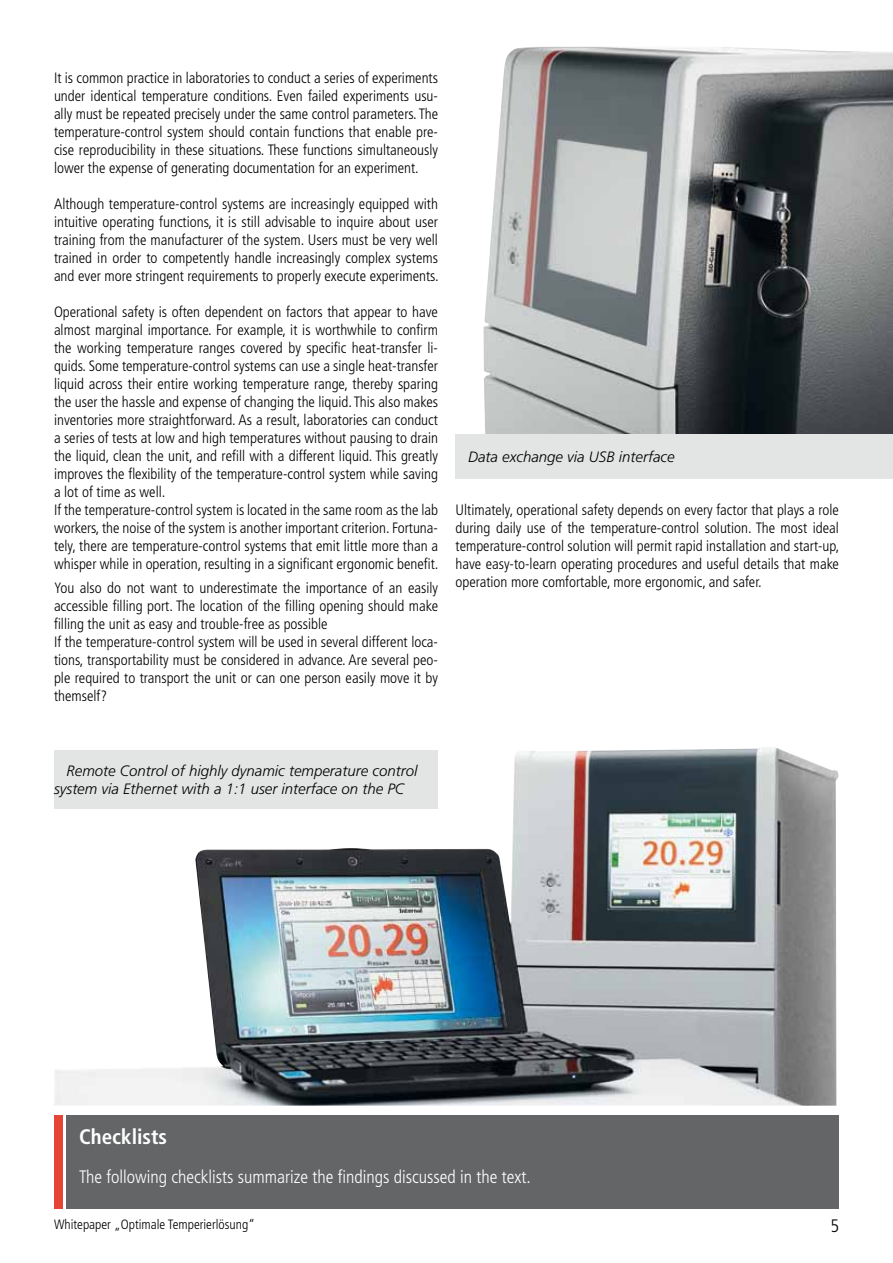
<style>
.page{position:relative;width:893px;height:1263px;background:#fff}
.page>*{position:absolute;margin:0;border:0;box-sizing:border-box;transform-origin:0 0}
.t1{font:700 condensed 21px "Frutiger LT Std";color:#fff}
.t2{font:300 condensed 18px "Frutiger LT Std";color:#fff}
.t3{font:300 condensed 18px "Frutiger LT Std";color:#000}
.t4{font:300 condensed 15px/18px "Frutiger LT Std";color:#000;text-align:justify}
.t5{font:italic 300 15px/18px "Frutiger LT Std";color:#000}
.t6{font:300 condensed 13.5px "Frutiger LT Std";color:#000}
</style>
<div class="page">
<img style="left:483px;top:46px;width:410px;height:388px">
<div style="left:66px;top:1115px;width:773px;height:94px;background:#646567"></div>
<div style="left:55px;top:1115px;width:8px;height:94px;background:#e64435"></div>
<img style="left:54px;top:747px;width:785px;height:359px">
<div style="left:455px;top:434px;width:438px;height:44px;background:#e3e4e4"></div>
<div style="left:54px;top:750px;width:383px;height:59px;background:#e3e4e4"></div>
<p class="t4" style="left:54px;top:69px;width:386px">It is common practice in laboratories to conduct a series of experiments under identical temperature conditions. Even failed experiments usu&shy;ally must be repeated precisely under the same control parameters. The temperature-control system should contain functions that enable pre&shy;cise reproducibility in these situations. These functions simultaneously lower the expense of generating documentation for an experiment.</p>
<p class="t4" style="left:54px;top:195px;width:386px">Although temperature-control systems are increasingly equipped with intuitive operating functions, it is still advisable to inquire about user training from the manufacturer of the system. Users must be very well trained in order to competently handle increasingly complex systems and ever more stringent requirements to properly execute experiments.</p>
<p class="t4" style="left:54px;top:303px;width:386px;text-align:left">Operational safety is often dependent on factors that appear to have almost marginal importance. For example, it is worthwhile to confirm the working temperature ranges covered by specific heat-transfer li&shy;quids. Some temperature-control systems can use a single heat-transfer liquid across their entire working temperature range, thereby sparing the user the hassle and expense of changing the liquid. This also makes inventories more straightforward. As a result, laboratories can conduct a series of tests at low and high temperatures without pausing to drain the liquid, clean the unit, and refill with a different liquid. This greatly improves the flexibility of the temperature-control system while saving a lot of time as well.<br>If the temperature-control system is located in the same room as the lab workers, the noise of the system is another important criterion. Fortuna&shy;tely, there are temperature-control systems that emit little more than a whisper while in operation, resulting in a significant ergonomic benefit.</p>
<p class="t4" style="left:54px;top:579px;width:386px;text-align:left">You also do not want to underestimate the importance of an easily accessible filling port. The location of the filling opening should make filling the unit as easy and trouble-free as possible<br>If the temperature-control system will be used in several different loca&shy;tions, transportability must be considered in advance. Are several peo&shy;ple required to transport the unit or can one person easily move it by themself?</p>
<p class="t5" style="left:468px;top:448px;width:208px">Data exchange via USB interface</p>
<p class="t4" style="left:455px;top:501px;width:386px">Ultimately, operational safety depends on every factor that plays a role during daily use of the temperature-control solution. The most ideal temperature-control solution will permit rapid installation and start-up, have easy-to-learn operating procedures and useful details that make operation more comfortable, more ergonomic, and safer.</p>
<p class="t5" style="left:54px;top:762px;width:365px;text-indent:13px">Remote Control of highly dynamic temperature control system via Ethernet with a 1:1 user interface on the PC</p>
<h1 class="t1" style="left:79px;top:1124px;width:89px">Checklists</h1>
<p class="t2" style="left:79px;top:1167px;width:453px">The following checklists summarize the findings discussed in the text.</p>
<p class="t6" style="left:54px;top:1216px;width:202px">Whitepaper „Optimale Temperierlösung“</p>
<p class="t3" style="left:830px;top:1215px;width:10px">5</p>
</div>
